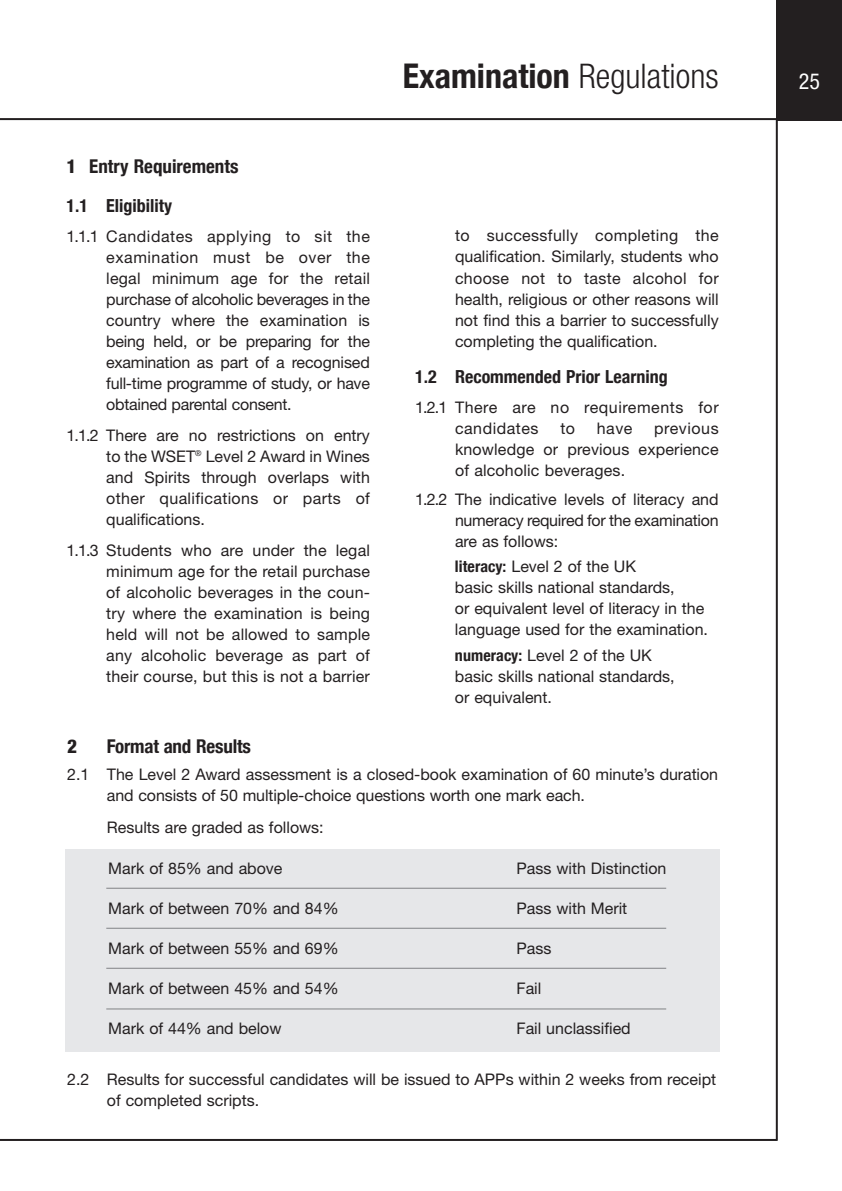
<style>
.page{position:relative;width:842px;height:1191px;background:#fff}
.page>*{position:absolute;margin:0;border:0;box-sizing:border-box;transform-origin:0 0}
.t1{font:700 condensed 34px "Helvetica Neue";color:#231f20}
.t2{font:condensed 22px "Helvetica Neue";color:#fff}
.t3{font:700 condensed 19px "Helvetica Neue";color:#231f20}
.t4{font:800 condensed 19px "Helvetica Neue";color:#231f20}
.t5{font:700 condensed 18px "Helvetica Neue";color:#231f20}
.t6{font:16px/21px "Helvetica Neue";color:#231f20;text-align:justify}
.t7{font:16px/21px "Helvetica Neue";letter-spacing:.035em;color:#231f20}
.s1{font-weight:800}
.s2{font-weight:300}
.s3{font-weight:700;font-stretch:condensed}
</style>
<div class="page">
<hr style="left:0;top:118px;width:777px;height:2px;background:#231f20">
<hr style="left:0;top:1139px;width:777px;height:2px;background:#231f20">
<hr style="left:776px;top:119px;width:2px;height:1021px;background:#231f20">
<div style="left:777px;top:0;width:65px;height:120px;background:#231f20"></div>
<div style="left:65px;top:849px;width:655px;height:203px;background:#e6e7e9"></div>
<hr style="left:106px;top:887px;width:560px;height:1px;background:#808285">
<hr style="left:106px;top:927px;width:560px;height:1px;background:#808285">
<hr style="left:106px;top:967px;width:560px;height:1px;background:#808285">
<hr style="left:106px;top:1008px;width:560px;height:1px;background:#808285">
<p class="t3" style="left:67px;top:154px;width:173px"><span class="s1">1</span> Entry Requirements</p>
<p class="t5" style="left:67px;top:195px;width:107px">1.1 Eligibility</p>
<p class="t6" style="left:106px;top:227px;width:265px;text-indent:-40px">1.1.1 Candidates applying to sit the examination must be over the legal minimum age for the retail purchase of alcoholic beverages in the country where the examination is being held, or be preparing for the examination as part of a recognised full-time programme of study, or have obtained parental consent.</p>
<p class="t6" style="left:106px;top:426px;width:265px;text-indent:-40px">1.1.2 There are no restrictions on entry to the WSET<sup>®</sup> Level 2 Award in Wines and Spirits through overlaps with other qualifications or parts of qualifications.</p>
<p class="t6" style="left:106px;top:541px;width:265px;text-indent:-40px">1.1.3 Students who are under the legal minimum age for the retail purchase of alcoholic beverages in the coun&shy;try where the examination is being held will not be allowed to sample any alcoholic beverage as part of their course, but this is not a barrier</p>
<h1 class="t1" style="left:403px;top:55px;width:317px">Examination <span class="s2">Regulations</span></h1>
<h2 class="t2" style="left:799px;top:73px;width:23px">25</h2>
<p class="t6" style="left:455px;top:227px;width:265px">to successfully completing the qualification. Similarly, students who choose not to taste alcohol for health, religious or other reasons will not find this a barrier to successfully completing the qualification.</p>
<p class="t5" style="left:415px;top:366px;width:254px">1.2 Recommended Prior Learning</p>
<p class="t7" style="left:455px;top:398px;width:265px;text-indent:-40px">1.2.1 There are no requirements for candidates</p>
<p class="t6" style="left:455px;top:419px;width:265px;text-indent:199px">previous knowledge or previous experience of alcoholic beverages.</p>
<p class="t6" style="left:455px;top:490px;width:265px;text-indent:-40px">1.2.2 The indicative levels of literacy and numeracy required for the examination are as follows:</p>
<p class="t6" style="left:455px;top:558px;width:255px;text-align:left"><span class="s3">literacy:</span> Level 2 of the UK<br>basic skills national standards,<br>or equivalent level of literacy in the language used for the examination.</p>
<p class="t6" style="left:455px;top:646px;width:221px;text-align:left"><span class="s3">numeracy:</span> Level 2 of the UK basic skills national standards, or equivalent.</p>
<p class="t6" style="left:560px;top:419px;width:16px">to</p>
<p class="t6" style="left:597px;top:419px;width:37px">have</p>
<p class="t4" style="left:67px;top:739px;width:11px">2</p>
<p class="t3" style="left:107px;top:735px;width:146px">Format and Results</p>
<p class="t6" style="left:107px;top:765px;width:613px;text-indent:-40px">2.1 The Level 2 Award assessment is a closed-book examination of 60 minute’s duration and consists of 50 multiple-choice questions worth one mark each.</p>
<p class="t6" style="left:107px;top:818px;width:218px">Results are graded as follows:</p>
<p class="t6" style="left:108px;top:859px;width:176px">Mark of 85% and above</p>
<p class="t6" style="left:516px;top:859px;width:151px">Pass with Distinction</p>
<p class="t6" style="left:108px;top:899px;width:232px">Mark of between 70% and 84%</p>
<p class="t6" style="left:516px;top:899px;width:112px">Pass with Merit</p>
<p class="t6" style="left:108px;top:939px;width:232px">Mark of between 55% and 69%</p>
<p class="t6" style="left:516px;top:939px;width:36px">Pass</p>
<p class="t6" style="left:108px;top:979px;width:232px">Mark of between 45% and 54%</p>
<p class="t6" style="left:516px;top:979px;width:26px">Fail</p>
<p class="t6" style="left:108px;top:1019px;width:175px">Mark of 44% and below</p>
<p class="t6" style="left:516px;top:1019px;width:116px">Fail unclassified</p>
<p class="t6" style="left:107px;top:1069px;width:611px;text-indent:-40px">2.2 Results for successful candidates will be issued to APPs within 2 weeks from receipt of completed scripts.</p>
</div>
